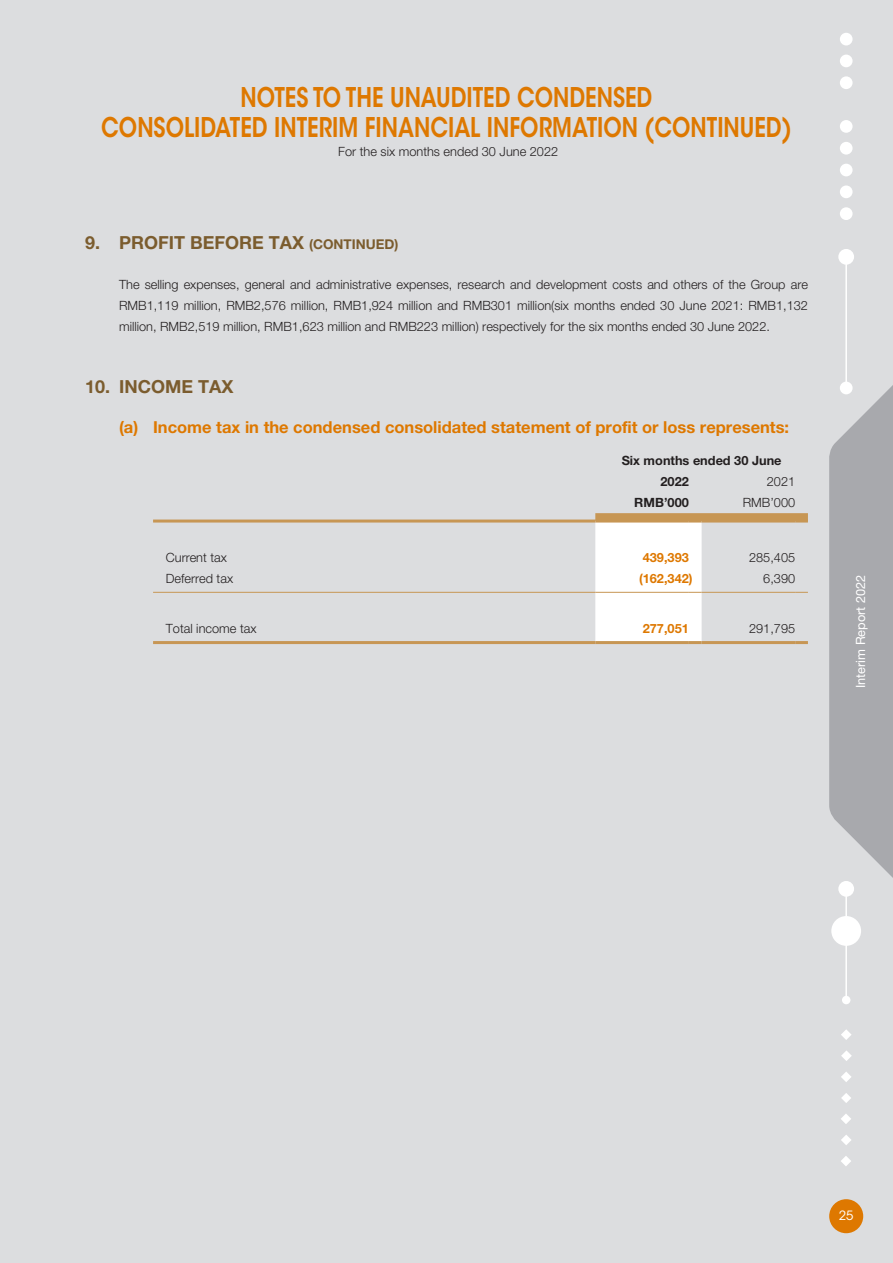
<style>
.page{position:relative;width:893px;height:1263px;background:#dcdddf}
.page>*{position:absolute;margin:0;border:0;box-sizing:border-box;transform-origin:0 0}
.t1{font:600 27px/30px "ITC Avant Garde Std";color:#de7800;text-align:center;scale:.8 1}
._01_H1{font:700 18px "Helvetica Neue LT Std";color:#7b5c2e}
._02_H2{font:700 16.5px "Helvetica Neue LT Std";color:#de7800}
._00_Body_Text{font:300 12.75px/21px "Helvetica Neue LT Std";color:#231f20;text-align:justify}
._00_Body_Text-2{font:700 12.75px "Helvetica Neue LT Std";color:#231f20}
._00_Body_Text-3{font:700 12.75px "Helvetica Neue LT Std";color:#de7800}
.t2{font:12.75px "Helvetica Neue LT Std";color:#fff}
.t3{font:12.75px "ITC Avant Garde Std";color:#fff}
.s1{font-size:13.5px}
</style>
<div class="page">
<svg style="left:829px;top:382px;width:64px;height:496px;background:#aeafb3"></svg>
<div style="left:829px;top:1199px;width:34px;height:34px;background:#de7800;border-radius:50%"></div>
<div style="left:840px;top:33px;width:12px;height:12px;background:#fff;border-radius:50%"></div>
<div style="left:840px;top:55px;width:12px;height:12px;background:#fff;border-radius:50%"></div>
<div style="left:840px;top:76px;width:12px;height:13px;background:#fff;border-radius:50%"></div>
<div style="left:840px;top:120px;width:12px;height:13px;background:#fff;border-radius:50%"></div>
<div style="left:840px;top:142px;width:12px;height:13px;background:#fff;border-radius:50%"></div>
<div style="left:840px;top:164px;width:12px;height:12px;background:#fff;border-radius:50%"></div>
<div style="left:840px;top:185px;width:12px;height:13px;background:#fff;border-radius:50%"></div>
<div style="left:840px;top:207px;width:12px;height:13px;background:#fff;border-radius:50%"></div>
<div style="left:838px;top:249px;width:16px;height:16px;background:#fff;border-radius:50%"></div>
<div style="left:840px;top:382px;width:13px;height:12px;background:#fff;border-radius:50%"></div>
<hr style="left:845px;top:257px;width:2px;height:130px;background:#fff">
<svg style="left:841px;top:1114px;width:10px;height:10px"></svg>
<svg style="left:841px;top:1135px;width:10px;height:10px"></svg>
<svg style="left:841px;top:1156px;width:10px;height:10px"></svg>
<svg style="left:841px;top:1029px;width:11px;height:11px"></svg>
<svg style="left:841px;top:1050px;width:11px;height:11px"></svg>
<svg style="left:841px;top:1093px;width:10px;height:10px"></svg>
<svg style="left:841px;top:1072px;width:10px;height:10px"></svg>
<div style="left:842px;top:996px;width:8px;height:8px;background:#fff;border-radius:50%"></div>
<div style="left:838px;top:881px;width:16px;height:16px;background:#fff;border-radius:50%"></div>
<hr style="left:845px;top:889px;width:2px;height:111px;background:#fff">
<div style="left:831px;top:916px;width:30px;height:30px;background:#fff;border-radius:50%"></div>
<hr style="left:153px;top:592px;width:442px;height:1px;background:#c79654">
<hr style="left:153px;top:519px;width:442px;height:3px;background:#c79654">
<hr style="left:153px;top:641px;width:442px;height:3px;background:#c79654">
<svg style="left:595px;top:513px;width:213px;height:131px"></svg>
<h1 class="t1" style="left:101px;top:83px;width:865px">NOTES TO THE UNAUDITED CONDENSED<br>CONSOLIDATED INTERIM FINANCIAL INFORMATION (CONTINUED)</h1>
<p class="_00_Body_Text" style="left:338px;top:140px;width:221px">For the six months ended 30 June 2022</p>
<p class="_01_H1" style="left:85px;top:231px;width:315px">9. PROFIT BEFORE TAX <span class="s1">(CONTINUED)</span></p>
<p class="_00_Body_Text" style="left:119px;top:274px;width:690px">The selling expenses, general and administrative expenses, research and development costs and others of the Group are RMB1,119 million, RMB2,576 million, RMB1,924 million and RMB301 million(six months ended 30 June 2021: RMB1,132 million, RMB2,519 million, RMB1,623 million and RMB223 million) respectively for the six months ended 30 June 2022.</p>
<p class="_01_H1" style="left:85px;top:375px;width:150px">10. INCOME TAX</p>
<p class="_02_H2" style="left:119px;top:417px;width:672px">(a) Income tax in the condensed consolidated statement of profit or loss represents:</p>
<p class="_00_Body_Text-2" style="left:622px;top:452px;width:161px">Six months ended 30 June</p>
<p class="_00_Body_Text-2" style="left:660px;top:473px;width:30px">2022</p>
<p class="_00_Body_Text" style="left:767px;top:470px;width:30px">2021</p>
<p class="_00_Body_Text-2" style="left:634px;top:494px;width:56px">RMB’000</p>
<p class="_00_Body_Text" style="left:743px;top:491px;width:54px">RMB’000</p>
<p class="_00_Body_Text" style="left:166px;top:547px;width:63px">Current tax</p>
<p class="_00_Body_Text-3" style="left:643px;top:550px;width:48px">439,393</p>
<p class="_00_Body_Text" style="left:749px;top:547px;width:48px">285,405</p>
<p class="_00_Body_Text" style="left:166px;top:568px;width:69px">Deferred tax</p>
<p class="_00_Body_Text-3" style="left:639px;top:571px;width:55px">(162,342)</p>
<p class="_00_Body_Text" style="left:763px;top:568px;width:33px">6,390</p>
<p class="_00_Body_Text" style="left:166px;top:617px;width:92px">Total income tax</p>
<p class="_00_Body_Text-3" style="left:643px;top:620px;width:48px">277,051</p>
<p class="_00_Body_Text" style="left:749px;top:617px;width:48px">291,795</p>
<p class="t2" style="left:853px;top:688px;width:115px;rotate:-90deg">Interim Report 2022</p>
<p class="t3" style="left:839px;top:1208px;width:16px">25</p>
</div>
